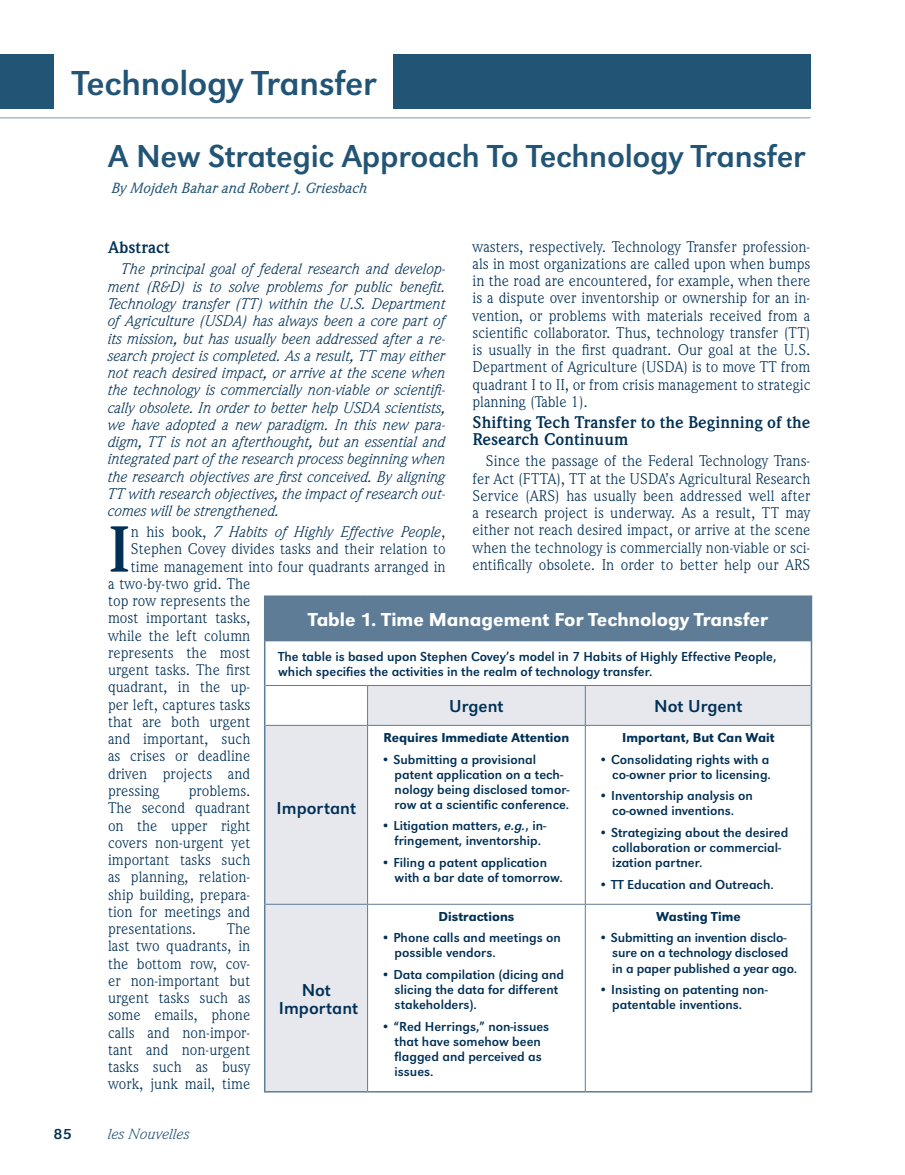
<style>
.page{position:relative;width:905px;height:1175px;background:#fff}
.page>*{position:absolute;margin:0;border:0;box-sizing:border-box;transform-origin:0 0}
.t1{font:700 66.15px "Weidemann IT Cby BT";color:#003056}
.Article_Name{font:36px "URW Grotesk T";letter-spacing:-.01em;color:#225476}
.Article_Name-2{font:33px "URW Grotesk T";letter-spacing:-.01em;color:#225476}
.Sub-head_1{font:500 19.5px "URW Grotesk T";color:#fff}
.t2{font:18px "URW Grotesk T";color:#003056}
.t3{font:700 17.25px/17.2px "Weidemann IT Cby BT";color:#003056}
.t4{font:15.75px/17.2px "Weidemann IT Cby BT";color:#003056;text-align:justify}
.t5{font:italic 15.75px/17.2px "Weidemann IT Cby BT";color:#003056;text-align:justify}
.t6{font:italic 500 15px "Weidemann IT Cby BT";color:#225476}
.t7{font:italic 15px "Weidemann IT Cby BT";color:#225476;scale:1.08 1}
.t8{font:15px "URW Grotesk T";color:#003056;scale:1.08 1}
.Sub-head_1-2{font:13.5px/15px "URW Grotesk T";color:#003056}
.t9{font:500 13.5px "URW Grotesk T";color:#003056}
.s1{font-style:normal}
.s2{font-family:"URW Grotesk T Regu Obli"}
</style>
<div class="page">
<hr style="left:0;top:117px;width:810px;height:1px;background:#aebbca">
<div style="left:0;top:54px;width:54px;height:54px;background:#225476"></div>
<div style="left:393px;top:54px;width:417px;height:54px;background:#225476"></div>
<div style="left:265px;top:596px;width:546px;height:45px;background:#5e7c96"></div>
<svg style="left:265px;top:686px;width:545px;height:405px"></svg>
<hr style="left:264px;top:595px;width:103px;height:2px;background:#5e7c96">
<hr style="left:264px;top:597px;width:1px;height:44px;background:#5e7c96">
<hr style="left:367px;top:595px;width:218px;height:2px;background:#5e7c96">
<hr style="left:585px;top:595px;width:227px;height:2px;background:#5e7c96">
<hr style="left:810px;top:597px;width:2px;height:44px;background:#5e7c96">
<hr style="left:264px;top:641px;width:1px;height:44px;background:#5e7c96">
<hr style="left:810px;top:641px;width:2px;height:44px;background:#5e7c96">
<hr style="left:264px;top:685px;width:1px;height:40px;background:#5e7c96">
<hr style="left:810px;top:685px;width:2px;height:40px;background:#5e7c96">
<hr style="left:264px;top:725px;width:1px;height:179px;background:#5e7c96">
<hr style="left:810px;top:725px;width:2px;height:179px;background:#5e7c96">
<hr style="left:264px;top:904px;width:1px;height:187px;background:#5e7c96">
<hr style="left:810px;top:904px;width:2px;height:187px;background:#5e7c96">
<hr style="left:264px;top:1091px;width:103px;height:1px;background:#5e7c96">
<hr style="left:367px;top:1091px;width:218px;height:1px;background:#5e7c96">
<hr style="left:585px;top:1091px;width:227px;height:1px;background:#5e7c96">
<hr style="left:265px;top:685px;width:102px;height:1px;background:#5e7c96">
<hr style="left:367px;top:685px;width:218px;height:1px;background:#5e7c96">
<hr style="left:367px;top:686px;width:1px;height:39px;background:#5e7c96">
<hr style="left:585px;top:685px;width:225px;height:1px;background:#5e7c96">
<hr style="left:585px;top:686px;width:1px;height:39px;background:#5e7c96">
<hr style="left:265px;top:725px;width:102px;height:1px;background:#5e7c96">
<hr style="left:367px;top:725px;width:218px;height:1px;background:#5e7c96">
<hr style="left:367px;top:725px;width:1px;height:179px;background:#5e7c96">
<hr style="left:585px;top:725px;width:225px;height:1px;background:#5e7c96">
<hr style="left:585px;top:725px;width:1px;height:179px;background:#5e7c96">
<hr style="left:265px;top:904px;width:102px;height:1px;background:#5e7c96">
<hr style="left:367px;top:904px;width:218px;height:1px;background:#5e7c96">
<hr style="left:367px;top:904px;width:1px;height:187px;background:#5e7c96">
<hr style="left:585px;top:904px;width:225px;height:1px;background:#5e7c96">
<hr style="left:585px;top:904px;width:1px;height:187px;background:#5e7c96">
<p class="Article_Name" style="left:72px;top:62px;width:306px">Technology Transfer</p>
<p class="Article_Name-2" style="left:108px;top:137px;width:698px">A New Strategic Approach To Technology Transfer</p>
<p class="t6" style="left:112px;top:178px;width:257px">By Mojdeh Bahar and Robert J. Griesbach</p>
<p class="t4" style="left:472px;top:237px;width:339px">wasters, respectively. Technology Transfer profession&shy;als in most organizations are called upon when bumps in the road are encountered, for example, when there is a dispute over inventorship or ownership for an in&shy;vention, or problems with materials received from a scientific collaborator. Thus, technology transfer (TT) is usually in the first quadrant. Our goal at the U.S.<br>Department of Agriculture (USDA) is to move TT from quadrant I to II, or from crisis management to strategic planning (Table 1).</p>
<p class="t3" style="left:472px;top:413px;width:339px">Shifting Tech Transfer to the Beginning of the<br>Research Continuum</p>
<p class="t4" style="left:472px;top:452px;width:339px;text-indent:14px">Since the passage of the Federal Technology Trans&shy;fer Act (FTTA), TT at the USDA’s Agricultural Research Service (ARS) has usually been addressed well after a research project is underway. As a result, TT may either not reach desired impact, or arrive at the scene when the technology is commercially non-viable or sci&shy;entifically obsolete. In order to better help our ARS</p>
<p class="Sub-head_1" style="left:308px;top:608px;width:461px">Table 1. Time Management For Technology Transfer</p>
<p class="Sub-head_1-2" style="left:278px;top:649px;width:500px">The table is based upon Stephen Covey’s model in 7 Habits of Highly Effective People, which specifies the activities in the realm of technology transfer.</p>
<p class="t2" style="left:449px;top:696px;width:56px">Urgent</p>
<p class="t2" style="left:654px;top:696px;width:90px">Not Urgent</p>
<p class="t3" style="left:108px;top:238px;width:63px">Abstract</p>
<p class="t5" style="left:108px;top:260px;width:339px;text-indent:14px">The principal goal of federal research and develop&shy;ment (R&amp;D) is to solve problems for public benefit.<br>Technology transfer (TT) within the U.S. Department of Agriculture (USDA) has always been a core part of its mission, but has usually been addressed after a re&shy;search project is completed. As a result, TT may either not reach desired impact, or arrive at the scene when the technology is commercially non-viable or scientifi&shy;cally obsolete. In order to better help USDA scientists, we have adopted a new paradigm. In this new para&shy;digm, TT is not an afterthought, but an essential and integrated part of the research process beginning when the research objectives are first conceived. By aligning TT with research objectives, the impact of research out&shy;comes will be strengthened.</p>
<p class="t1" style="left:108px;top:508px;width:24px">I</p>
<p class="t5" style="left:131px;top:523px;width:316px"><span class="s1">n his book,</span> 7 Habits of Highly Effective People<span class="s1">,</span></p>
<p class="t4" style="left:131px;top:540px;width:316px">Stephen Covey divides tasks and their relation to</p>
<p class="t4" style="left:131px;top:557px;width:316px">time management into four quadrants arranged in</p>
<p class="t4" style="left:108px;top:574px;width:144px">a two-by-two grid. The</p>
<p class="t4" style="left:108px;top:592px;width:144px">top row represents the</p>
<p class="t4" style="left:108px;top:609px;width:144px">most important tasks,</p>
<p class="t4" style="left:108px;top:626px;width:144px">while the left column</p>
<p class="t4" style="left:108px;top:643px;width:144px">represents the most</p>
<p class="t4" style="left:108px;top:661px;width:144px">urgent tasks. The first</p>
<p class="t4" style="left:108px;top:678px;width:144px">quadrant, in the up-</p>
<p class="t4" style="left:108px;top:695px;width:144px">per left, captures tasks</p>
<p class="t4" style="left:108px;top:712px;width:144px">that are both urgent</p>
<p class="t4" style="left:108px;top:730px;width:144px">and important, such</p>
<p class="t4" style="left:108px;top:747px;width:144px">as crises or deadline</p>
<p class="t4" style="left:108px;top:764px;width:144px">driven projects and</p>
<p class="t4" style="left:108px;top:781px;width:53px">pressing</p>
<p class="t9" style="left:383px;top:729px;width:187px">Requires Immediate Attention</p>
<p class="Sub-head_1-2" style="left:381px;top:751px;width:156px">• Submitting a provisional</p>
<p class="Sub-head_1-2" style="left:394px;top:766px;width:176px">patent application on a tech&shy;nology being disclosed tomor&shy;row at a scientific conference.</p>
<p class="Sub-head_1-2" style="left:394px;top:818px;width:153px;text-indent:-14px">• Litigation matters, <span class="s2">e.g.</span>, in&shy;fringement, inventorship.</p>
<p class="Sub-head_1-2" style="left:394px;top:855px;width:170px;text-indent:-14px">• Filing a patent application with a bar date of tomorrow.</p>
<p class="t9" style="left:622px;top:729px;width:154px">Important, But Can Wait</p>
<p class="Sub-head_1-2" style="left:598px;top:751px;width:172px">• Consolidating rights with a</p>
<p class="Sub-head_1-2" style="left:612px;top:766px;width:160px">co-owner prior to licensing.</p>
<p class="Sub-head_1-2" style="left:598px;top:788px;width:155px">• Inventorship analysis on</p>
<p class="Sub-head_1-2" style="left:612px;top:803px;width:123px">co-owned inventions.</p>
<p class="Sub-head_1-2" style="left:612px;top:825px;width:177px;text-indent:-14px">• Strategizing about the desired collaboration or commercial&shy;ization partner.</p>
<p class="Sub-head_1-2" style="left:598px;top:876px;width:176px">• TT Education and Outreach.</p>
<p class="t4" style="left:108px;top:781px;width:144px;text-indent:81px">problems.<br>The second quadrant on the upper right covers non-urgent yet important tasks such as planning, relation&shy;ship building, prepara&shy;tion for meetings and presentations.</p>
<p class="t2" style="left:276px;top:798px;width:81px">Important</p>
<p class="t9" style="left:438px;top:908px;width:77px">Distractions</p>
<p class="Sub-head_1-2" style="left:394px;top:930px;width:168px;text-indent:-14px">• Phone calls and meetings on possible vendors.</p>
<p class="Sub-head_1-2" style="left:394px;top:967px;width:171px;text-indent:-14px">• Data compilation (dicing and slicing the data for different stakeholders).</p>
<p class="Sub-head_1-2" style="left:394px;top:1019px;width:156px;text-indent:-14px">• “Red Herrings,” non-issues that have somehow been flagged and perceived as issues.</p>
<p class="t9" style="left:656px;top:908px;width:86px">Wasting Time</p>
<p class="Sub-head_1-2" style="left:612px;top:930px;width:186px;text-indent:-14px">• Submitting an invention disclo&shy;sure on a technology disclosed in a paper published a year ago.</p>
<p class="Sub-head_1-2" style="left:612px;top:982px;width:157px;text-indent:-14px">• Insisting on patenting non&shy;patentable inventions.</p>
<p class="t4" style="left:108px;top:919px;width:144px;text-indent:119px">The last two quadrants, in the bottom row, cov&shy;er non-important but urgent tasks such as some emails, phone calls and non-impor&shy;tant and non-urgent tasks such as busy work, junk mail, time</p>
<p class="t2" style="left:302px;top:979px;width:31px">Not</p>
<p class="t2" style="left:279px;top:997px;width:81px">Important</p>
<p class="t8" style="left:54px;top:1125px;width:18px">85</p>
<p class="t7" style="left:108px;top:1125px;width:77px">les Nouvelles</p>
</div>
